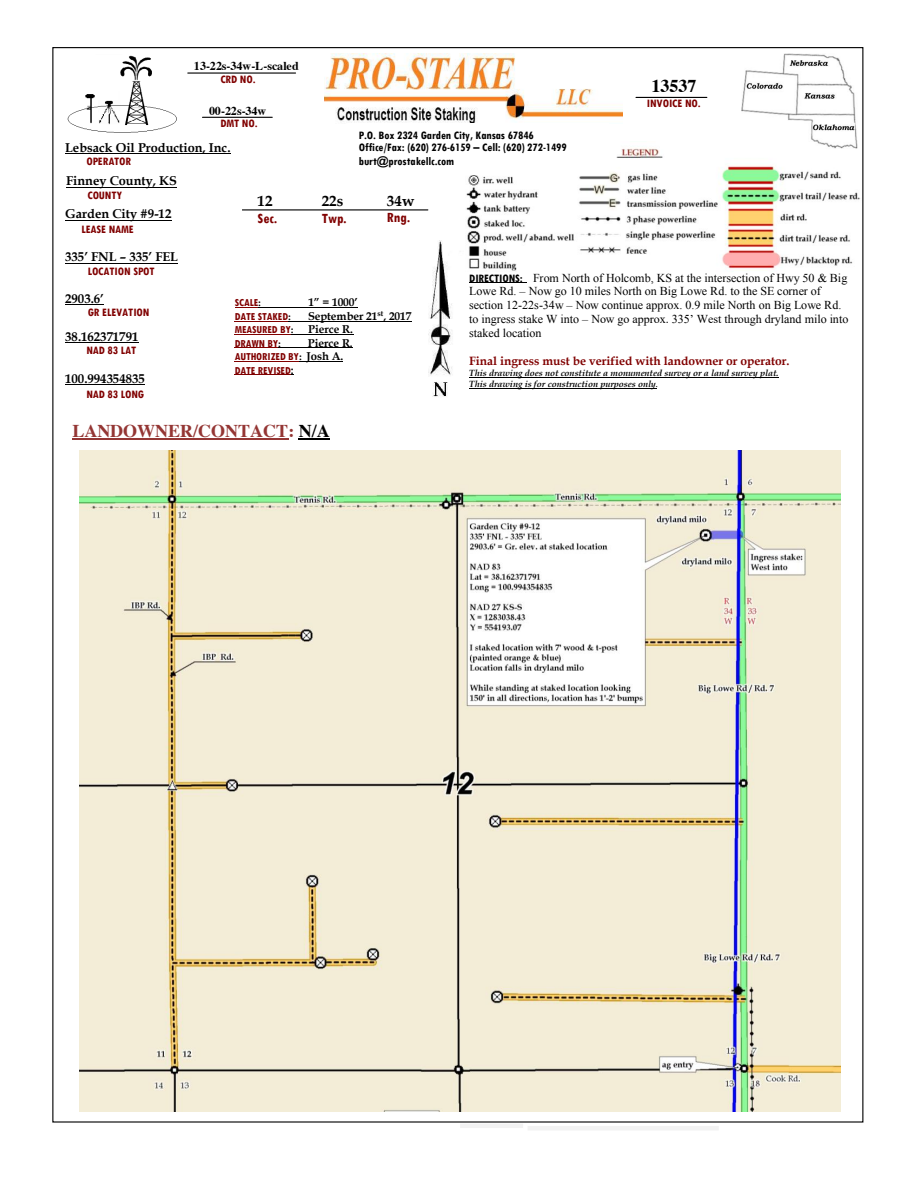
<style>
.page{position:relative;width:918px;height:1188px;background:#fff}
.page>*{position:absolute;margin:0;border:0;box-sizing:border-box;transform-origin:0 0}
.t1{font:700 18px "Times";color:#943634}
.t2{font:700 18px "Times";color:#000}
.t3{font:700 condensed 15px "Tw Cen";color:#800000}
.t4{font:700 15px "Book Antiqua";letter-spacing:.005em;color:#000}
.t5{font:700 12.75px "Book Antiqua";letter-spacing:-.005em;color:#000}
.t6{font:12px/13.8px "Times New Roman";letter-spacing:-.005em;color:#000}
.t7{font:700 condensed 12px/13.2px "Tw Cen";letter-spacing:-.005em;color:#000}
.t8{font:700 condensed 12px "Tw Cen";color:#800000}
.t9{font:700 12px "Book Antiqua";color:#800000}
.t10{font:700 12px "Times";color:#000}
.t11{font:700 condensed 11.4px/13.5px "Tw Cen";color:#800000}
.t12{font:700 11.4px "Book Antiqua";letter-spacing:-.01em;color:#000}
.t13{font:italic 700 9px/11.1px "Book Antiqua";letter-spacing:.005em;color:#000}
.s1{color:#000}
.s2{font-family:"Book Antiqua";font-stretch:normal;color:#000}
.s3{font-family:"Tw Cen";font-weight:700;font-stretch:condensed}
.s4{font-size:7.5px}
</style>
<div class="page">
<hr style="left:469px;top:283px;width:58px;height:1px;background:#000">
<hr style="left:469px;top:377px;width:310px;height:1px;background:#000">
<hr style="left:469px;top:389px;width:187px;height:1px;background:#000">
<hr style="left:65px;top:263px;width:113px;height:1px;background:#000">
<hr style="left:65px;top:304px;width:39px;height:1px;background:#000">
<img style="left:67px;top:55px;width:110px;height:78px">
<img style="left:428px;top:240px;width:24px;height:157px">
<hr style="left:66px;top:187px;width:111px;height:1px;background:#000">
<img style="left:466px;top:148px;width:394px;height:124px">
<hr style="left:72px;top:439px;width:216px;height:1px;background:#943634">
<hr style="left:299px;top:439px;width:31px;height:1px;background:#000">
<svg style="left:235px;top:307px;width:23px;height:1px"></svg>
<hr style="left:258px;top:307px;width:100px;height:1px;background:#000">
<hr style="left:235px;top:321px;width:53px;height:1px;background:#800000">
<hr style="left:288px;top:321px;width:124px;height:1px;background:#000">
<hr style="left:235px;top:334px;width:56px;height:1px;background:#800000">
<hr style="left:291px;top:334px;width:62px;height:1px;background:#000">
<hr style="left:235px;top:348px;width:43px;height:1px;background:#800000">
<hr style="left:278px;top:348px;width:75px;height:1px;background:#000">
<hr style="left:235px;top:361px;width:64px;height:1px;background:#800000">
<hr style="left:306px;top:361px;width:37px;height:1px;background:#000">
<hr style="left:235px;top:375px;width:56px;height:1px;background:#800000">
<img style="left:324px;top:54px;width:298px;height:69px">
<hr style="left:242px;top:209px;width:186px;height:1px;background:#000">
<hr style="left:65px;top:220px;width:106px;height:1px;background:#000">
<div style="left:348px;top:123px;width:261px;height:52px;background:#fff"></div>
<hr style="left:65px;top:154px;width:166px;height:1px;background:#000">
<hr style="left:188px;top:72px;width:108px;height:2px;background:#000">
<hr style="left:636px;top:97px;width:71px;height:1px;background:#000">
<hr style="left:528px;top:1126px;width:191px;height:4px;background:#f2f2f2">
<hr style="left:460px;top:1124px;width:63px;height:4px;background:#f2f2f2">
<img style="left:742px;top:54px;width:118px;height:95px">
<hr style="left:202px;top:117px;width:70px;height:1px;background:#000">
<hr style="left:65px;top:343px;width:73px;height:1px;background:#000">
<hr style="left:65px;top:385px;width:80px;height:1px;background:#000">
<img style="left:80px;top:451px;width:761px;height:660px">
<p class="t10" style="left:194px;top:61px;width:106px">13-22s-34w-L-scaled</p>
<p class="t8" style="left:220px;top:73px;width:37px">CRD NO.</p>
<p class="t10" style="left:209px;top:106px;width:59px">00-22s-34w</p>
<p class="t8" style="left:220px;top:118px;width:39px">DMT NO.</p>
<p class="t5" style="left:65px;top:140px;width:167px">Lebsack Oil Production, Inc.</p>
<p class="t8" style="left:86px;top:155px;width:46px">OPERATOR</p>
<p class="t5" style="left:66px;top:173px;width:112px">Finney County, KS</p>
<p class="t8" style="left:88px;top:189px;width:36px">COUNTY</p>
<p class="t5" style="left:65px;top:206px;width:108px">Garden City #9-12</p>
<p class="t8" style="left:81px;top:223px;width:54px">LEASE NAME</p>
<p class="t4" style="left:258px;top:192px;width:17px">12</p>
<p class="t3" style="left:258px;top:211px;width:21px">Sec.</p>
<p class="t4" style="left:322px;top:192px;width:23px">22s</p>
<p class="t3" style="left:322px;top:211px;width:27px">Twp.</p>
<p class="t7" style="left:359px;top:129px;width:209px">P.O. Box 2324 Garden City, Kansas 67846<br>Office/Fax: (620) 276-6159 – Cell: (620) 272-1499 burt@prostakellc.com</p>
<p class="t4" style="left:387px;top:192px;width:29px">34w</p>
<p class="t3" style="left:387px;top:210px;width:25px">Rng.</p>
<h1 class="t2" style="left:651px;top:79px;width:46px">13537</h1>
<p class="t8" style="left:647px;top:97px;width:55px">INVOICE NO.</p>
<p class="t5" style="left:65px;top:249px;width:114px">335’ FNL – 335’ FEL</p>
<p class="t8" style="left:88px;top:265px;width:68px">LOCATION SPOT</p>
<p class="t5" style="left:65px;top:291px;width:40px">2903.6’</p>
<p class="t8" style="left:88px;top:306px;width:63px">GR ELEVATION</p>
<p class="t5" style="left:65px;top:329px;width:75px">38.162371791</p>
<p class="t8" style="left:86px;top:345px;width:51px">NAD 83 LAT</p>
<p class="t5" style="left:65px;top:371px;width:81px">100.994354835</p>
<p class="t8" style="left:86px;top:388px;width:59px">NAD 83 LONG</p>
<p class="t11" style="left:235px;top:296px;width:28px">SCALE<span class="s1">:</span></p>
<p class="t12" style="left:308px;top:295px;width:51px">1” = 1000’</p>
<p class="t11" style="left:235px;top:309px;width:58px">DATE STAKED<span class="s1">:</span></p>
<p class="t12" style="left:308px;top:309px;width:105px">September 21<sup>st</sup>, 2017</p>
<p class="t11" style="left:235px;top:323px;width:60px">MEASURED BY<span class="s1">:</span></p>
<p class="t12" style="left:308px;top:323px;width:46px">Pierce R.</p>
<p class="t11" style="left:235px;top:336px;width:48px">DRAWN BY<span class="s1">:</span></p>
<p class="t12" style="left:308px;top:336px;width:46px">Pierce R.</p>
<p class="t11" style="left:235px;top:350px;width:110px">AUTHORIZED BY<span class="s1">:</span> <span class="s2">Josh A.<br></span>DATE REVISED<span class="s2">:</span></p>
<h1 class="t1" style="left:72px;top:423px;width:259px">LANDOWNER/CONTACT: <span class="s1">N/A</span></h1>
<p class="t6" style="left:469px;top:271px;width:381px"><span class="s3">DIRECTIONS:</span> From North of Holcomb, KS at the intersection of Hwy 50 &amp; Big Lowe Rd. – Now go 10 miles North on Big Lowe Rd. to the SE corner of section 12-22s-34w – Now continue approx. 0.9 mile North on Big Lowe Rd. to ingress stake W into – Now go approx. 335’ West through dryland milo into staked location</p>
<p class="t9" style="left:469px;top:354px;width:322px">Final ingress must be verified with landowner or operator.</p>
<p class="t13" style="left:469px;top:368px;width:311px">This drawing does not constitute a monumented survey or a land survey plat.<br>This drawing is for construction purposes only<span class="s4">.</span></p>
</div>
